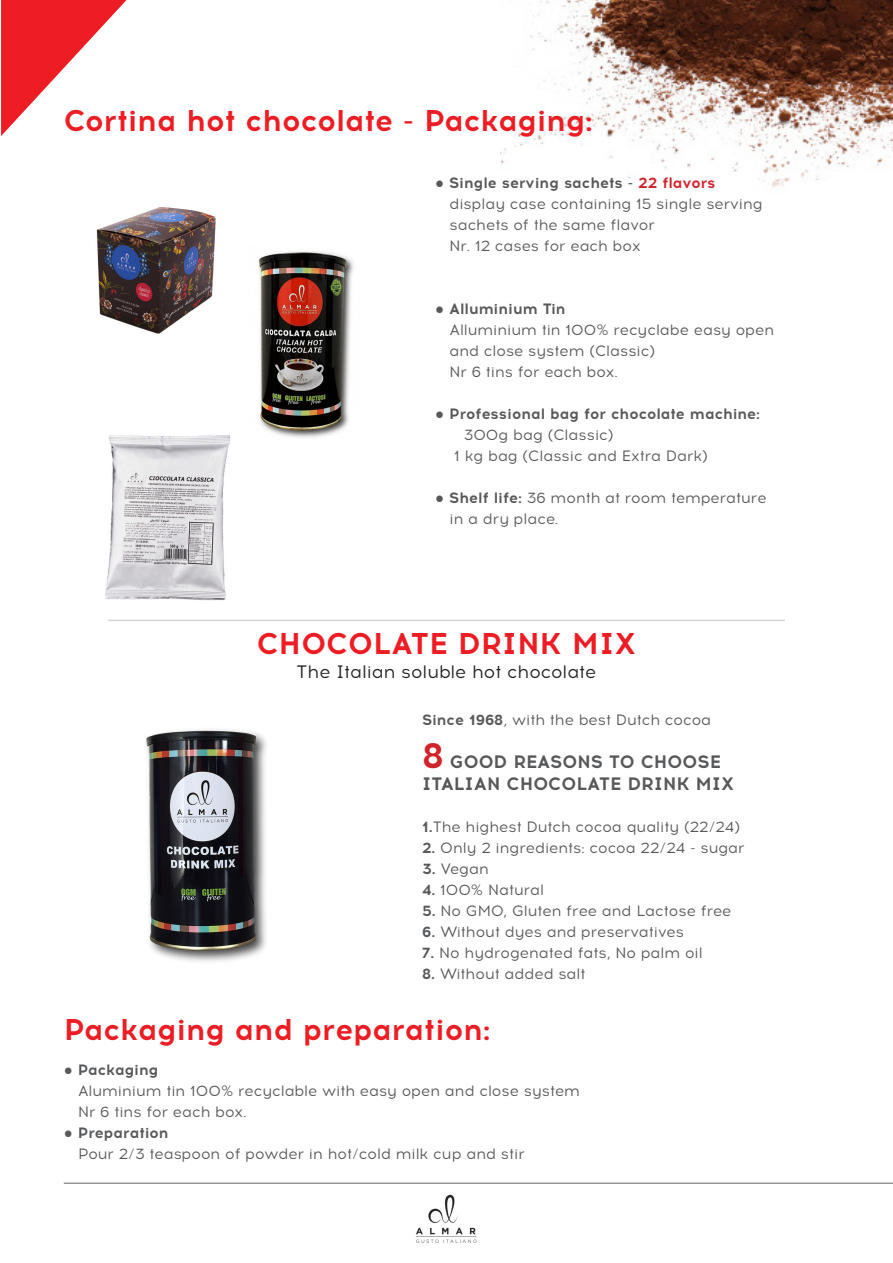
<style>
.page{position:relative;width:893px;height:1263px;background:#fff}
.page>*{position:absolute;margin:0;border:0;box-sizing:border-box;transform-origin:0 0}
.t1{font:700 30px "Acrom";color:#ee1d23}
.t2{font:700 18px "Acrom";color:#57585a}
.t3{font:18px "Acrom";color:#231f20}
.t4{font:15px "Acrom";color:#57585a}
.t5{font:700 15px "Acrom";color:#57585a}
.s1{font-family:"Helvetica"}
.s2{color:#d1232a}
.s3{font-family:"Helvetica";font-weight:700}
.s4{font-weight:700}
.s5{font-size:36px;color:#d1232a}
</style>
<div class="page">
<img style="left:501px;top:0;width:392px;height:188px">
<img style="left:258px;top:251px;width:96px;height:187px">
<img style="left:96px;top:207px;width:120px;height:127px">
<hr style="left:64px;top:1182px;width:829px;height:2px;background:#939598">
<img style="left:416px;top:1194px;width:61px;height:49px">
<img style="left:105px;top:435px;width:126px;height:166px">
<svg style="left:1px;top:0;width:125px;height:136px"></svg>
<hr style="left:108px;top:620px;width:677px;height:1px;background:#d1d2d4">
<img style="left:146px;top:729px;width:120px;height:233px">
<p class="t1" style="left:64px;top:99px;width:531px">Cortina hot chocolate - Packaging:</p>
<p class="t5" style="left:435px;top:172px;width:282px"><span class="s1">●</span> Single serving sachets - <span class="s2">22 flavors</span></p>
<p class="t4" style="left:449px;top:194px;width:315px">display case containing 15 single serving</p>
<p class="t4" style="left:449px;top:215px;width:207px">sachets of the same flavor</p>
<p class="t4" style="left:449px;top:236px;width:193px">Nr. 12 cases for each box</p>
<p class="t5" style="left:435px;top:298px;width:132px"><span class="s1">●</span> Alluminium Tin</p>
<p class="t4" style="left:449px;top:320px;width:326px">Alluminium tin 100% recyclabe easy open</p>
<p class="t4" style="left:449px;top:341px;width:207px">and close system (Classic)</p>
<p class="t4" style="left:449px;top:362px;width:170px">Nr 6 tins for each box.</p>
<p class="t5" style="left:435px;top:403px;width:326px"><span class="s1">●</span> Professional bag for chocolate machine:</p>
<p class="t4" style="left:464px;top:425px;width:151px">300g bag (Classic)</p>
<p class="t4" style="left:454px;top:446px;width:255px">1 kg bag (Classic and Extra Dark)</p>
<p class="t4" style="left:435px;top:488px;width:333px"><span class="s3">●</span> <span class="s4">Shelf life:</span> 36 month at room temperature</p>
<p class="t4" style="left:449px;top:509px;width:110px">in a dry place.</p>
<p class="t1" style="left:257px;top:622px;width:381px">CHOCOLATE DRINK MIX</p>
<p class="t3" style="left:297px;top:660px;width:301px">The Italian soluble hot chocolate</p>
<p class="t4" style="left:422px;top:710px;width:291px"><span class="s4">Since 1968</span>, with the best Dutch cocoa</p>
<p class="t2" style="left:422px;top:749px;width:300px"><span class="s5">8</span> GOOD REASONS TO CHOOSE</p>
<p class="t2" style="left:422px;top:771px;width:314px">ITALIAN CHOCOLATE DRINK MIX</p>
<p class="t4" style="left:422px;top:817px;width:320px"><span class="s4">1.</span>The highest Dutch cocoa quality (22/24)</p>
<p class="t4" style="left:422px;top:838px;width:324px"><span class="s4">2.</span> Only 2 ingredients: cocoa 22/24 - sugar</p>
<p class="t4" style="left:422px;top:859px;width:68px"><span class="s4">3.</span> Vegan</p>
<p class="t4" style="left:422px;top:880px;width:124px"><span class="s4">4.</span> 100% Natural</p>
<p class="t4" style="left:422px;top:901px;width:311px"><span class="s4">5.</span> No GMO, Gluten free and Lactose free</p>
<p class="t4" style="left:422px;top:922px;width:263px"><span class="s4">6.</span> Without dyes and preservatives</p>
<p class="t4" style="left:422px;top:943px;width:282px"><span class="s4">7.</span> No hydrogenated fats, No palm oil</p>
<p class="t4" style="left:422px;top:964px;width:165px"><span class="s4">8.</span> Without added salt</p>
<p class="t1" style="left:64px;top:1008px;width:428px">Packaging and preparation:</p>
<p class="t5" style="left:64px;top:1059px;width:96px"><span class="s1">●</span> Packaging</p>
<p class="t4" style="left:78px;top:1081px;width:503px">Aluminium tin 100% recyclable with easy open and close system</p>
<p class="t4" style="left:78px;top:1102px;width:170px">Nr 6 tins for each box.</p>
<p class="t5" style="left:64px;top:1122px;width:106px"><span class="s1">●</span> Preparation</p>
<p class="t4" style="left:78px;top:1144px;width:448px">Pour 2/3 teaspoon of powder in hot/cold milk cup and stir</p>
</div>
